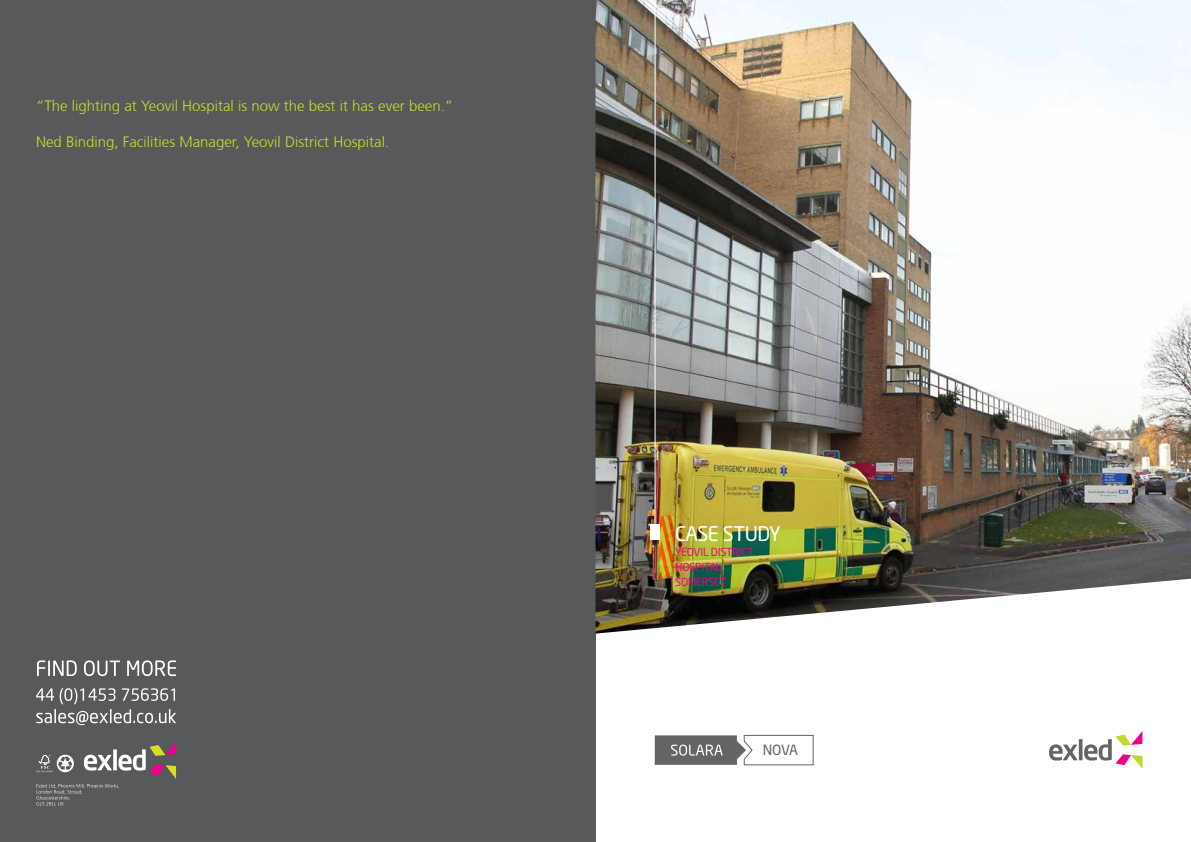
<style>
.page{position:relative;width:1191px;height:842px;background:#fff}
.page>*{position:absolute;margin:0;border:0;box-sizing:border-box;transform-origin:0 0}
.t1{font:20px "Neo Sans Std";letter-spacing:-.025em;color:#fff}
.t2{font:300 15px "Frutiger CE";color:#cbdb2a}
.t3{font:14px "Neo Sans Std";color:#636466}
.t4{font:11px/15px "Neo Sans Std";letter-spacing:-.025em;color:#ec008c}
</style>
<div class="page">
<svg style="left:1049px;top:744px;width:28px;height:16px"></svg>
<svg style="left:1078px;top:739px;width:4px;height:21px"></svg>
<svg style="left:1084px;top:731px;width:58px;height:37px"></svg>
<div style="left:0;top:0;width:595px;height:842px;background:#58595b"></div>
<svg style="left:36px;top:741px;width:140px;height:65px"></svg>
<svg style="left:36px;top:688px;width:140px;height:37px"></svg>
<svg style="left:37px;top:660px;width:139px;height:16px"></svg>
<img style="left:595px;top:0;width:596px;height:634px">
<svg style="left:655px;top:734px;width:159px;height:32px"></svg>
<hr style="left:654px;top:0;width:1px;height:524px;background:#fff">
<div style="left:650px;top:524px;width:9px;height:15px;background:#fff"></div>
<p class="t2" style="left:36px;top:97px;width:419px">“The lighting at Yeovil Hospital is now the best it has ever been.”</p>
<p class="t2" style="left:36px;top:133px;width:355px">Ned Binding, Facilities Manager, Yeovil District Hospital.</p>
<h1 class="t1" style="left:675px;top:521px;width:107px">CASE STUDY</h1>
<p class="t4" style="left:675px;top:544px;width:80px">YEOVIL DISTRICT<br>HOSPITAL,<br>SOMERSET</p>
<p class="t3" style="left:763px;top:742px;width:37px">NOVA</p>
</div>
